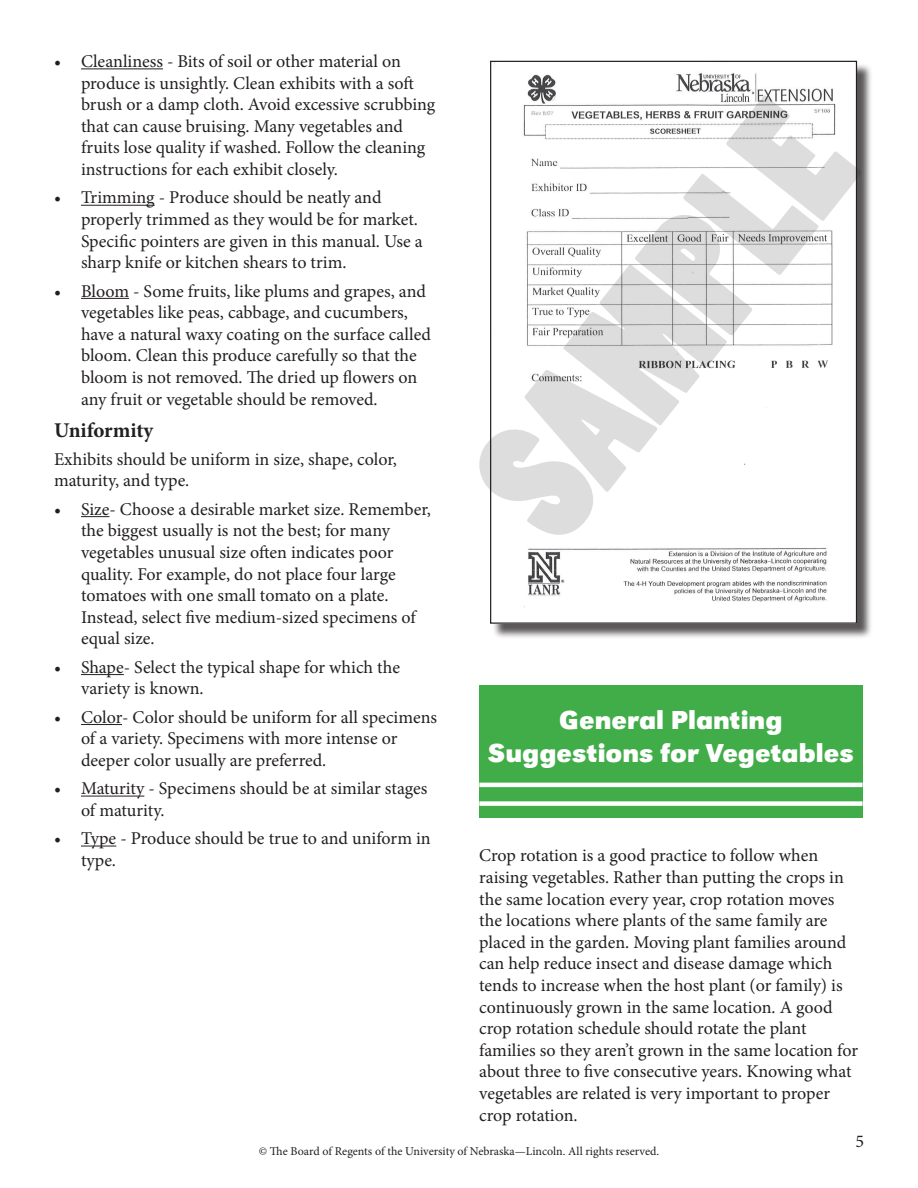
<style>
.page{position:relative;width:918px;height:1188px;background:#fff}
.page>*{position:absolute;margin:0;border:0;box-sizing:border-box;transform-origin:0 0}
.t1{font:700 27px "URW Grotesk";color:#fff}
.t2{font:700 21px "Minion Pro";letter-spacing:-.005em;color:#231f20}
.t3{font:18px/21.6px "Minion Pro";color:#231f20}
.t4{font:12px "Minion Pro";color:#231f20}
</style>
<div class="page">
<hr style="left:81px;top:68px;width:82px;height:1px;background:#231f20">
<hr style="left:81px;top:205px;width:74px;height:1px;background:#231f20">
<hr style="left:81px;top:298px;width:48px;height:1px;background:#231f20">
<svg style="left:81px;top:516px;width:28px;height:1px"></svg>
<hr style="left:81px;top:674px;width:43px;height:1px;background:#231f20">
<hr style="left:81px;top:724px;width:41px;height:1px;background:#231f20">
<hr style="left:81px;top:796px;width:63px;height:1px;background:#231f20">
<hr style="left:81px;top:846px;width:35px;height:1px;background:#231f20">
<div style="left:492px;top:63px;width:380px;height:576px;background:#231f20;opacity:.75"></div>
<img style="left:492px;top:63px;width:363px;height:559px">
<svg style="left:479px;top:95px;width:383px;height:445px"></svg>
<div style="left:479px;top:685px;width:384px;height:133px;background:#41ad49"></div>
<hr style="left:479px;top:783px;width:384px;height:4px;background:#fff">
<div style="left:479px;top:801px;width:384px;height:5px;background:#fff"></div>
<p class="t3" style="left:81px;top:51px;width:356px;text-indent:-27px">• Cleanliness - Bits of soil or other material on produce is unsightly. Clean exhibits with a soft brush or a damp cloth. Avoid excessive scrubbing that can cause bruising. Many vegetables and fruits lose quality if washed. Follow the cleaning instructions for each exhibit closely.</p>
<p class="t3" style="left:81px;top:187px;width:343px;text-indent:-27px">• Trimming - Produce should be neatly and properly trimmed as they would be for market.<br>Specific pointers are given in this manual. Use a sharp knife or kitchen shears to trim.</p>
<p class="t3" style="left:81px;top:280px;width:352px;text-indent:-27px">• Bloom - Some fruits, like plums and grapes, and vegetables like peas, cabbage, and cucumbers, have a natural waxy coating on the surface called bloom. Clean this produce carefully so that the bloom is not removed. The dried up flowers on any fruit or vegetable should be removed.</p>
<p class="t2" style="left:54px;top:415px;width:101px">Uniformity</p>
<p class="t3" style="left:54px;top:448px;width:345px">Exhibits should be uniform in size, shape, color, maturity, and type.</p>
<p class="t3" style="left:81px;top:498px;width:351px;text-indent:-27px">• Size- Choose a desirable market size. Remember, the biggest usually is not the best; for many vegetables unusual size often indicates poor quality. For example, do not place four large tomatoes with one small tomato on a plate.<br>Instead, select five medium-sized specimens of equal size.</p>
<p class="t3" style="left:81px;top:656px;width:321px;text-indent:-27px">• Shape- Select the typical shape for which the variety is known.</p>
<p class="t3" style="left:81px;top:706px;width:358px;text-indent:-27px">• Color- Color should be uniform for all specimens of a variety. Specimens with more intense or deeper color usually are preferred.</p>
<p class="t3" style="left:81px;top:778px;width:348px;text-indent:-27px">• Maturity - Specimens should be at similar stages of maturity.</p>
<p class="t3" style="left:81px;top:828px;width:351px;text-indent:-27px">• Type - Produce should be true to and uniform in type.</p>
<p class="t1" style="left:559px;top:704px;width:225px">General Planting</p>
<p class="t1" style="left:488px;top:736px;width:367px">Suggestions for Vegetables</p>
<p class="t3" style="left:479px;top:845px;width:380px">Crop rotation is a good practice to follow when raising vegetables. Rather than putting the crops in the same location every year, crop rotation moves the locations where plants of the same family are placed in the garden. Moving plant families around can help reduce insect and disease damage which tends to increase when the host plant (or family) is continuously grown in the same location. A good crop rotation schedule should rotate the plant families so they aren’t grown in the same location for about three to five consecutive years. Knowing what vegetables are related is very important to proper crop rotation.</p>
<p class="t4" style="left:259px;top:1143px;width:402px">© The Board of Regents of the University of Nebraska—Lincoln. All rights reserved.</p>
<p class="t3" style="left:855px;top:1131px;width:10px">5</p>
</div>
